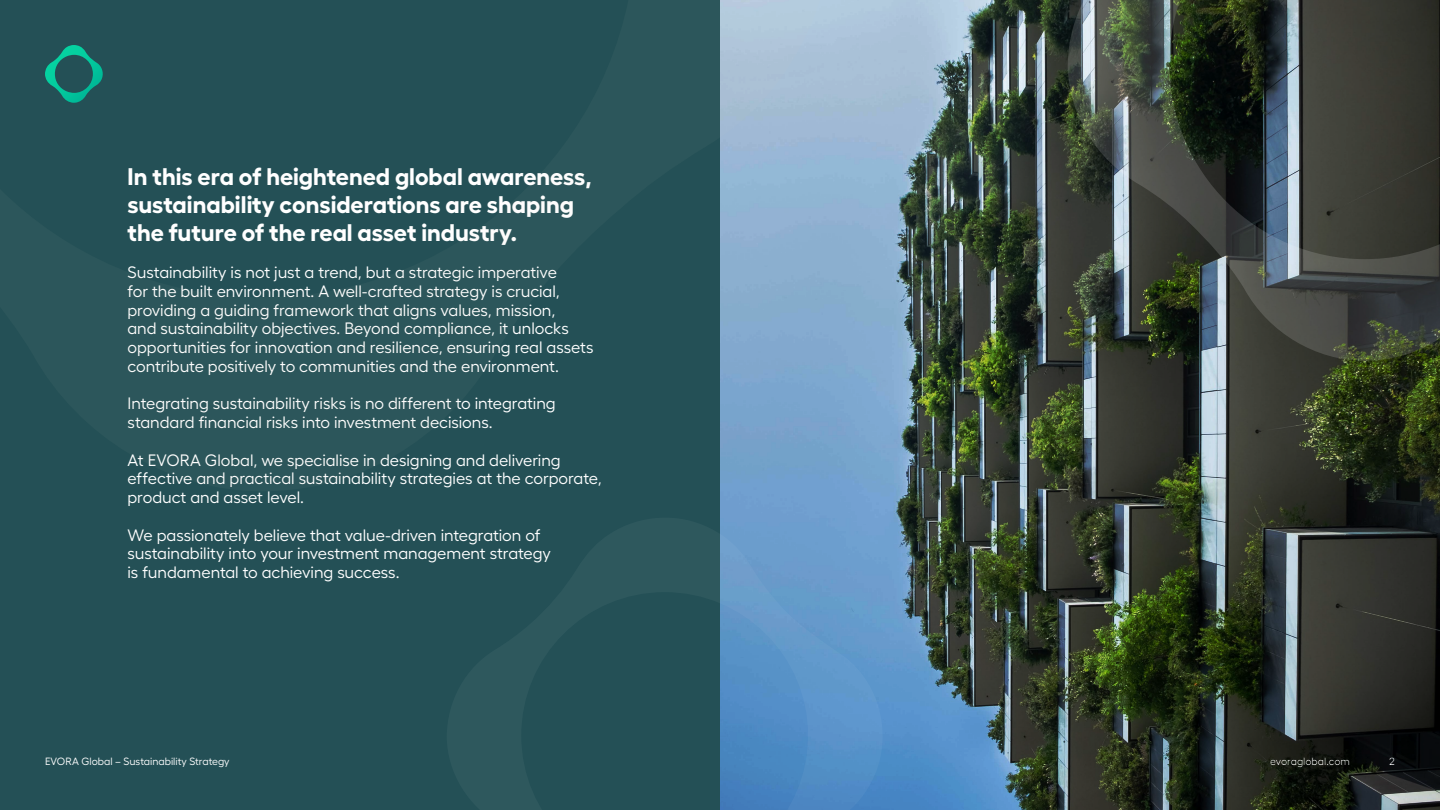
<style>
.page{position:relative;width:1440px;height:810px;background:#245056}
.page>*{position:absolute;margin:0;border:0;box-sizing:border-box;transform-origin:0 0}
.t1{font:700 24px/27.8px "Hellix";color:#fff}
.t2{font:16.5px/18.8px "Hellix";letter-spacing:-.005em;color:#fff}
.t3{font:10.5px "Hellix";color:#fff}
</style>
<div class="page">
<img style="left:720px;top:0;width:720px;height:810px">
<svg style="left:1068px;top:0;width:372px;height:361px"></svg>
<svg style="left:720px;top:512px;width:169px;height:298px"></svg>
<svg style="left:45px;top:0;width:792px;height:491px"></svg>
<p class="t1" style="left:128px;top:160px;width:466px">In this era of heightened global awareness, sustainability considerations are shaping the future of the real asset industry.</p>
<p class="t2" style="left:128px;top:261px;width:468px">Sustainability is not just a trend, but a strategic imperative<br>for the built environment. A well-crafted strategy is crucial, providing a guiding framework that aligns values, mission,<br>and sustainability objectives. Beyond compliance, it unlocks opportunities for innovation and resilience, ensuring real assets contribute positively to communities and the environment.</p>
<p class="t2" style="left:128px;top:393px;width:430px">Integrating sustainability risks is no different to integrating standard financial risks into investment decisions.</p>
<p class="t2" style="left:128px;top:449px;width:476px">At EVORA Global, we specialise in designing and delivering effective and practical sustainability strategies at the corporate, product and asset level.</p>
<p class="t2" style="left:128px;top:524px;width:425px">We passionately believe that value-driven integration of sustainability into your investment management strategy is fundamental to achieving success.</p>
<p class="t3" style="left:45px;top:753px;width:186px">EVORA Global – Sustainability Strategy</p>
<p class="t3" style="left:1389px;top:753px;width:7px">2</p>
<p class="t3" style="left:1270px;top:753px;width:81px">evoraglobal.com</p>
</div>
